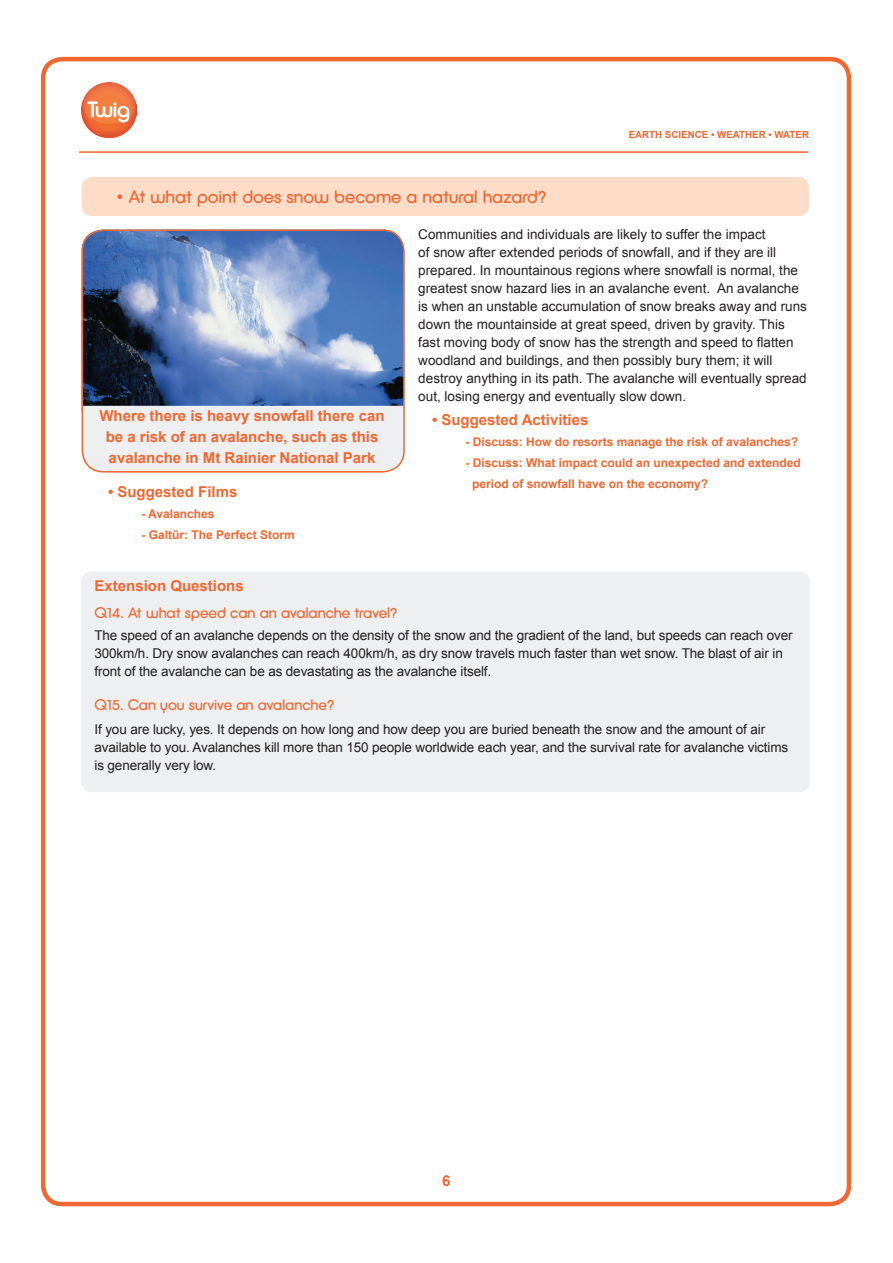
<style>
.page{position:relative;width:893px;height:1263px;background:#fff}
.page>*{position:absolute;margin:0;border:0;box-sizing:border-box;transform-origin:0 0}
.t1{font:18px "Defused";color:#f26630}
.t2{font:700 15px/21px "Arial";color:#f26630;text-align:center}
.t3{font:15px "Defused";color:#f26630}
.t4{font:13.5px/18px "Arial";color:#231f20}
.t5{font:700 12px/21px "Arial";color:#f26630}
.t6{font:700 9.75px "Arial";color:#f26630}
</style>
<div class="page">
<div style="left:41px;top:57px;width:810px;height:1149px;border:4px solid #f26630;border-radius:19px"></div>
<hr style="left:79px;top:151px;width:729px;height:2px;background:#f26630">
<img style="left:82px;top:83px;width:55px;height:55px">
<div style="left:82px;top:177px;width:727px;height:39px;background:#fddcc8;border-radius:11px"></div>
<img style="left:82px;top:229px;width:320px;height:177px">
<div style="left:82px;top:406px;width:320px;height:65px;background:#eeeff0"></div>
<div style="left:82px;top:230px;width:323px;height:243px;border:2px solid #f26630;border-radius:21px"></div>
<div style="left:81px;top:571px;width:729px;height:221px;background:#eeeff0;border-radius:11px"></div>
<h1 class="t1" style="left:116px;top:186px;width:432px">• At what point does snow become a natural hazard?</h1>
<p class="t6" style="left:629px;top:128px;width:182px">EARTH SCIENCE • WEATHER • WATER</p>
<p class="t2" style="left:99px;top:406px;width:287px">Where there is heavy snowfall there can be a risk of an avalanche, such as this avalanche in Mt Rainier National Park</p>
<p class="t2" style="left:108px;top:482px;width:131px">• Suggested Films</p>
<p class="t5" style="left:141px;top:504px;width:75px">- Avalanches</p>
<p class="t5" style="left:141px;top:525px;width:155px">- Galtür: The Perfect Storm</p>
<p class="t4" style="left:418px;top:226px;width:390px">Communities and individuals are likely to suffer the impact<br>of snow after extended periods of snowfall, and if they are ill prepared. In mountainous regions where snowfall is normal, the greatest snow hazard lies in an avalanche event. An avalanche is when an unstable accumulation of snow breaks away and runs down the mountainside at great speed, driven by gravity. This fast moving body of snow has the strength and speed to flatten woodland and buildings, and then possibly bury them; it will destroy anything in its path. The avalanche will eventually spread out, losing energy and eventually slow down.</p>
<p class="t2" style="left:432px;top:410px;width:158px">• Suggested Activities</p>
<p class="t5" style="left:465px;top:432px;width:334px">- Discuss: How do resorts manage the risk of avalanches?</p>
<p class="t5" style="left:472px;top:453px;width:330px;text-indent:-7px">- Discuss: What impact could an unexpected and extended period of snowfall have on the economy?</p>
<p class="t2" style="left:94px;top:576px;width:151px">Extension Questions</p>
<p class="t4" style="left:94px;top:626px;width:700px">The speed of an avalanche depends on the density of the snow and the gradient of the land, but speeds can reach over<br>300km/h. Dry snow avalanches can reach 400km/h, as dry snow travels much faster than wet snow. The blast of air in front of the avalanche can be as devastating as the avalanche itself.</p>
<p class="t3" style="left:94px;top:604px;width:304px">Q14. At what speed can an avalanche travel?</p>
<p class="t3" style="left:94px;top:696px;width:241px">Q15. Can you survive an avalanche?</p>
<p class="t4" style="left:94px;top:720px;width:695px">If you are lucky, yes. It depends on how long and how deep you are buried beneath the snow and the amount of air available to you. Avalanches kill more than 150 people worldwide each year, and the survival rate for avalanche victims is generally very low.</p>
<p class="t2" style="left:442px;top:1170px;width:10px">6</p>
</div>
